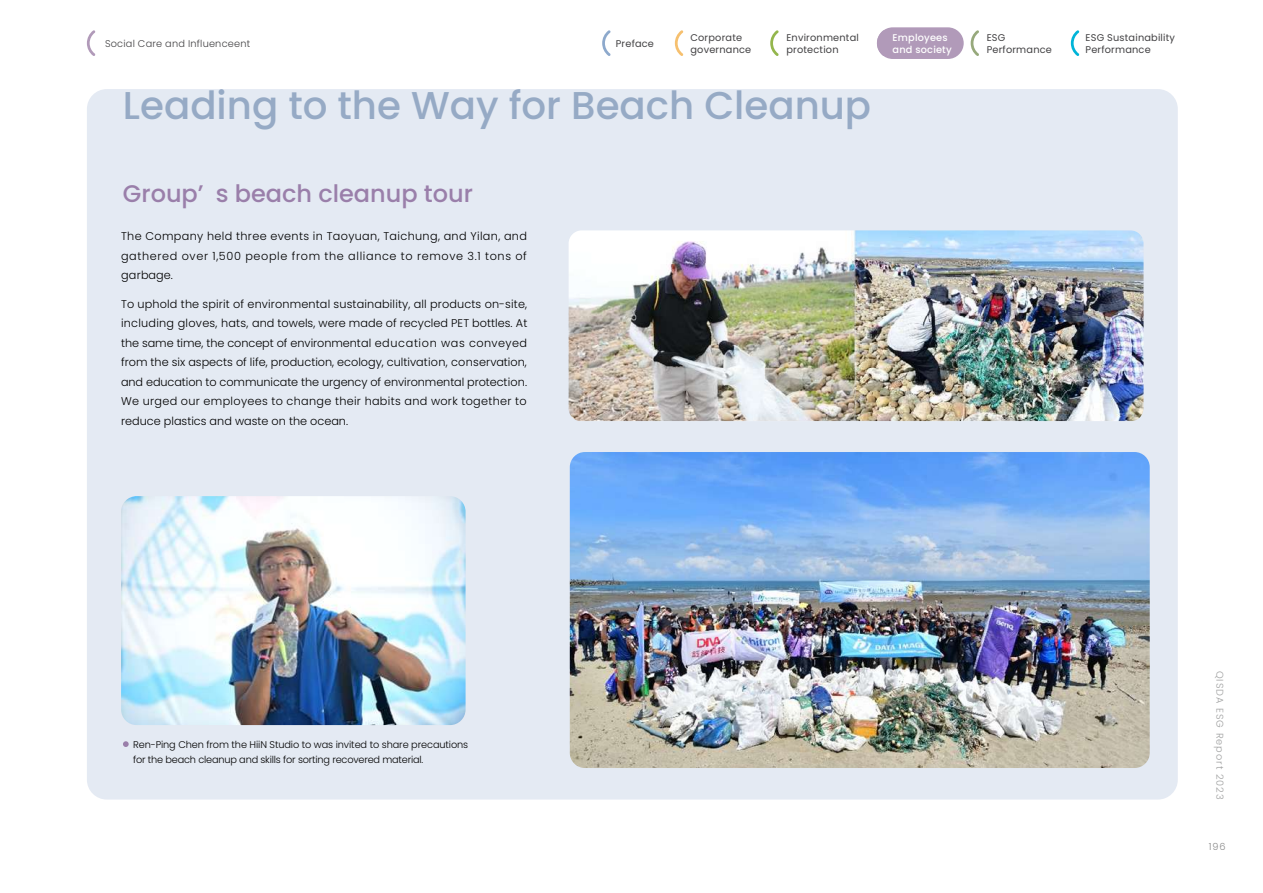
<style>
.page{position:relative;width:1263px;height:893px;background:#fff}
.page>*{position:absolute;margin:0;border:0;box-sizing:border-box;transform-origin:0 0}
.t1{font:500 38.7px "Poppins";color:#96aac5}
.t2{font:500 24px "Poppins";color:#9a7faa}
.t3{font:300 11.25px/19.5px "Poppins";letter-spacing:.025em;color:#000;text-align:justify}
.t4{font:300 9.75px/15px "Poppins";letter-spacing:-.01em;color:#000}
.t5{font:9.75px/12px "Poppins";letter-spacing:.02em;color:#414042}
.t6{font:300 9.75px "Poppins";letter-spacing:.02em;color:#414042}
.t7{font:500 9.75px/12px "Poppins";letter-spacing:.02em;color:#fff}
.t8{font:300 9.75px "Poppins";letter-spacing:.1em;color:#9fa0a0}
.t9{font:300 9.75px "Poppins";color:#898989}
</style>
<div class="page">
<div style="left:87px;top:89px;width:1091px;height:710px;background:#e4eaf3;border-radius:20px"></div>
<img style="left:569px;top:230px;width:574px;height:191px">
<img style="left:121px;top:496px;width:345px;height:229px">
<img style="left:570px;top:452px;width:580px;height:316px">
<svg style="left:123px;top:741px;width:6px;height:6px"></svg>
<svg style="left:87px;top:30px;width:8px;height:26px"></svg>
<div style="left:877px;top:27px;width:87px;height:32px;background:#b19ab9;border-radius:16px"></div>
<svg style="left:602px;top:30px;width:9px;height:26px"></svg>
<svg style="left:675px;top:30px;width:8px;height:26px"></svg>
<svg style="left:770px;top:30px;width:9px;height:26px"></svg>
<svg style="left:877px;top:30px;width:7px;height:26px"></svg>
<svg style="left:971px;top:30px;width:8px;height:26px"></svg>
<svg style="left:1071px;top:30px;width:8px;height:26px"></svg>
<p class="t5" style="left:786px;top:31px;width:74px">Environmental protection</p>
<p class="t5" style="left:987px;top:31px;width:67px">ESG<br>Performance</p>
<p class="t5" style="left:1085px;top:31px;width:91px">ESG Sustainability<br>Performance</p>
<p class="t6" style="left:105px;top:38px;width:147px">Social Care and Influenceent</p>
<p class="t7" style="left:892px;top:31px;width:61px">Employees and society</p>
<p class="t5" style="left:616px;top:37px;width:40px">Preface</p>
<p class="t5" style="left:690px;top:31px;width:62px">Corporate governance</p>
<h1 class="t1" style="left:123px;top:83px;width:750px">Leading to the Way for Beach Cleanup</h1>
<h2 class="t2" style="left:123px;top:180px;width:351px">Group’ s beach cleanup tour</h2>
<p class="t3" style="left:121px;top:227px;width:407px">The Company held three events in Taoyuan, Taichung, and Yilan, and gathered over 1,500 people from the alliance to remove 3.1 tons of garbage.</p>
<p class="t3" style="left:121px;top:294px;width:408px">To uphold the spirit of environmental sustainability, all products on-site, including gloves, hats, and towels, were made of recycled PET bottles. At the same time, the concept of environmental education was conveyed from the six aspects of life, production, ecology, cultivation, conservation, and education to communicate the urgency of environmental protection.<br>We urged our employees to change their habits and work together to reduce plastics and waste on the ocean.</p>
<p class="t4" style="left:133px;top:737px;width:337px">Ren-Ping Chen from the HiiN Studio to was invited to share precautions for the beach cleanup and skills for sorting recovered material.</p>
<p class="t8" style="left:1225px;top:671px;width:130px;rotate:90deg">QISDA ESG Report 2023</p>
<p class="t9" style="left:1209px;top:841px;width:19px">196</p>
</div>
